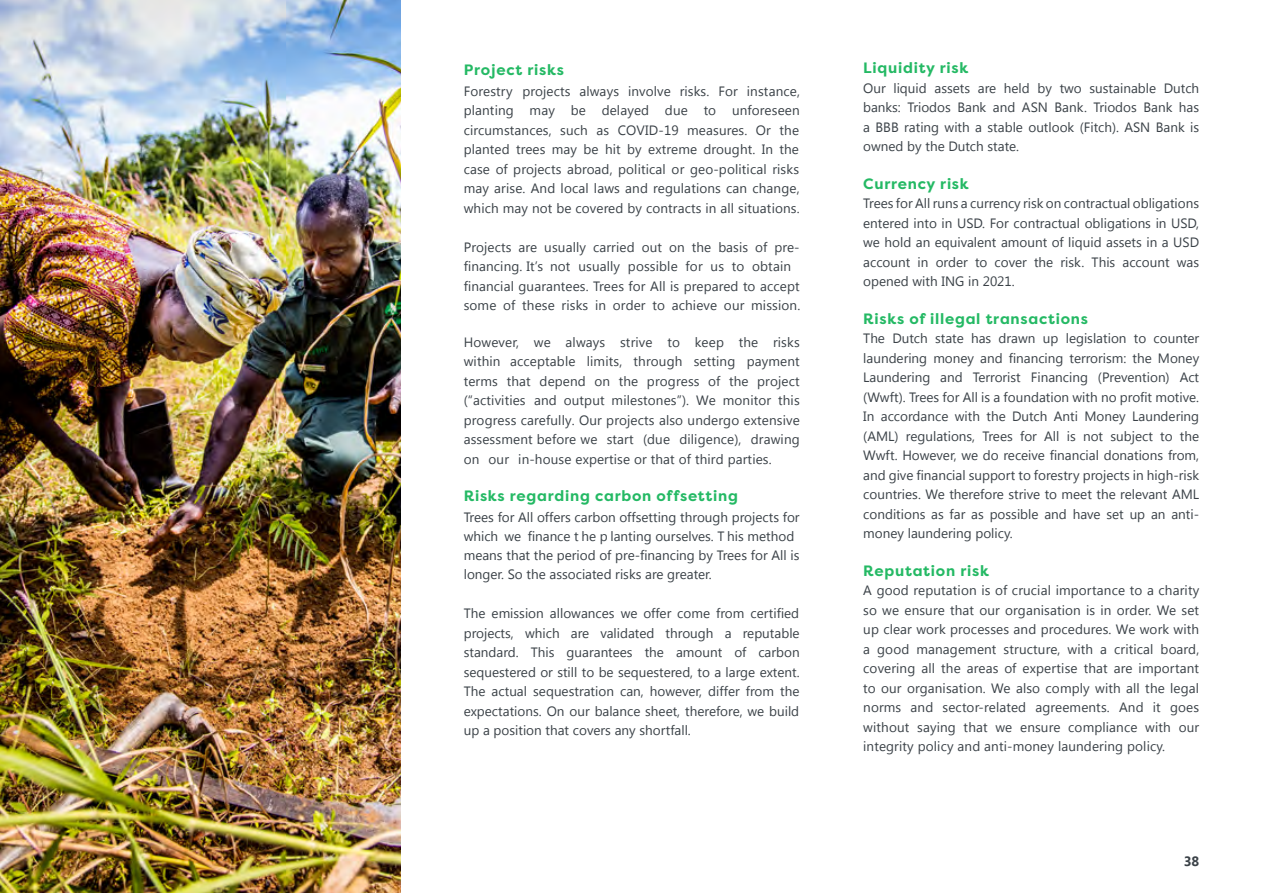
<style>
.page{position:relative;width:1263px;height:893px;background:#fff}
.page>*{position:absolute;margin:0;border:0;box-sizing:border-box;transform-origin:0 0}
.t1{font:700 15px "Filson Pro";letter-spacing:.05em;color:#24b964}
.t2{font:13.5px/19.5px "Segoe UI";color:#3a4147;text-align:justify}
.t3{font:700 13.5px "Segoe UI";color:#3a4147}
</style>
<div class="page">
<img style="left:0;top:0;width:400px;height:893px">
<p class="t1" style="left:464px;top:60px;width:102px">Project risks</p>
<p class="t2" style="left:464px;top:80px;width:338px">Forestry projects always involve risks. For instance, planting may be delayed due to unforeseen circumstances, such as COVID-19 measures. Or the planted trees may be hit by extreme drought. In the case of projects abroad, political or geo-political risks may arise. And local laws and regulations can change, which may not be covered by contracts in all situations.</p>
<p class="t2" style="left:464px;top:236px;width:338px;text-align:left">Projects are usually carried out on the basis of pre&shy;financing. It’s not usually possible for us to obtain financial guarantees. Trees for All is prepared to accept some of these risks in order to achieve our mission.</p>
<p class="t2" style="left:464px;top:332px;width:337px">However, we always strive to keep the risks within acceptable limits, through setting payment terms that depend on the progress of the project (“activities and output milestones”). We monitor this progress carefully. Our projects also undergo extensive assessment before we start (due diligence), drawing on our in-house expertise or that of third parties.</p>
<p class="t1" style="left:464px;top:487px;width:276px">Risks regarding carbon offsetting</p>
<p class="t2" style="left:464px;top:507px;width:337px;text-align:left">Trees for All offers carbon offsetting through projects for which we finance t he p lanting ourselves. T his method means that the period of pre-financing by Trees for All is longer. So the associated risks are greater.</p>
<p class="t2" style="left:464px;top:603px;width:337px">The emission allowances we offer come from certified projects, which are validated through a reputable standard. This guarantees the amount of carbon sequestered or still to be sequestered, to a large extent.<br>The actual sequestration can, however, differ from the expectations. On our balance sheet, therefore, we build up a position that covers any shortfall.</p>
<p class="t1" style="left:863px;top:58px;width:107px">Liquidity risk</p>
<p class="t2" style="left:863px;top:77px;width:337px">Our liquid assets are held by two sustainable Dutch banks: Triodos Bank and ASN Bank. Triodos Bank has a BBB rating with a stable outlook (Fitch). ASN Bank is owned by the Dutch state.</p>
<p class="t1" style="left:863px;top:174px;width:107px">Currency risk</p>
<p class="t2" style="left:863px;top:193px;width:337px">Trees for All runs a currency risk on contractual obligations entered into in USD. For contractual obligations in USD, we hold an equivalent amount of liquid assets in a USD account in order to cover the risk. This account was opened with ING in 2021.</p>
<p class="t1" style="left:863px;top:309px;width:226px">Risks of illegal transactions</p>
<p class="t2" style="left:863px;top:328px;width:337px">The Dutch state has drawn up legislation to counter laundering money and financing terrorism: the Money Laundering and Terrorist Financing (Prevention) Act (Wwft). Trees for All is a foundation with no profit motive.<br>In accordance with the Dutch Anti Money Laundering (AML) regulations, Trees for All is not subject to the Wwft. However, we do receive financial donations from, and give financial support to forestry projects in high-risk countries. We therefore strive to meet the relevant AML conditions as far as possible and have set up an anti&shy;money laundering policy.</p>
<p class="t1" style="left:863px;top:561px;width:127px">Reputation risk</p>
<p class="t2" style="left:863px;top:580px;width:337px">A good reputation is of crucial importance to a charity so we ensure that our organisation is in order. We set up clear work processes and procedures. We work with a good management structure, with a critical board, covering all the areas of expertise that are important to our organisation. We also comply with all the legal norms and sector-related agreements. And it goes without saying that we ensure compliance with our integrity policy and anti-money laundering policy.</p>
<p class="t3" style="left:1184px;top:854px;width:17px">38</p>
</div>
